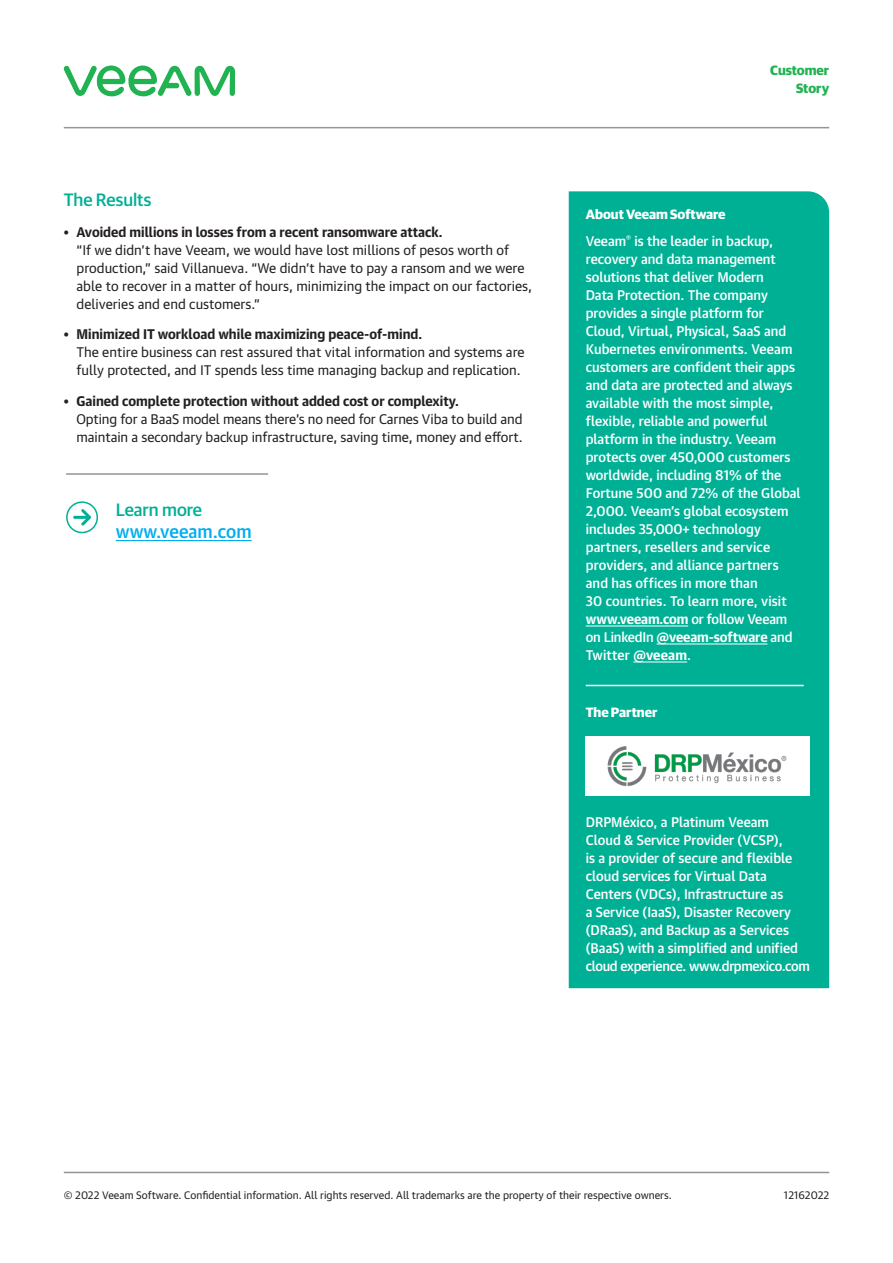
<style>
.page{position:relative;width:893px;height:1263px;background:#fff}
.page>*{position:absolute;margin:0;border:0;box-sizing:border-box;transform-origin:0 0}
.Subtitle_3_level{font:500 18px/22.5px "Guardian Text Sans Cy";color:#00aeef}
.Subtitle_3_level-2{font:500 18px "Guardian Sans Cy";color:#00b095}
.Intro_green_White_te{font:500 13.5px/18px "Guardian Text Sans Cy";color:#fff}
.bullets_1_level{font:13.5px/18px "Guardian Text Sans Cy";color:#231f20}
.t1{font:700 13.5px "Guardian Text Sans Cy";color:#231f20}
.Intro_green_White_he{font:700 13.5px "Guardian Sans Cy";color:#fff}
.t2{font:700 13.5px/18px "Guardian Sans Cy";color:#21b252;text-align:right}
.t3{font:10.5px "Guardian Text Sans Cy";color:#231f20}
.s1{font-family:"Guardian Sans Cy";color:#00b095}
.s2{font-weight:700}
</style>
<div class="page">
<hr style="left:64px;top:127px;width:765px;height:1px;background:#939598">
<hr style="left:64px;top:1172px;width:765px;height:1px;background:#939598">
<svg style="left:63px;top:65px;width:172px;height:31px"></svg>
<div style="left:569px;top:191px;width:260px;height:797px;background:#00b095"></div>
<hr style="left:586px;top:626px;width:102px;height:1px;background:#fff">
<hr style="left:657px;top:644px;width:110px;height:1px;background:#fff">
<hr style="left:633px;top:662px;width:54px;height:1px;background:#fff">
<hr style="left:586px;top:685px;width:218px;height:1px;background:#fff">
<div style="left:586px;top:736px;width:224px;height:60px;background:#fff"></div>
<img style="left:607px;top:746px;width:180px;height:41px">
<hr style="left:116px;top:540px;width:136px;height:1px;background:#00aeef">
<div style="left:66px;top:501px;width:32px;height:32px;border:2px solid #00b095;border-radius:50%"></div>
<svg style="left:79px;top:506px;width:15px;height:22px"></svg>
<hr style="left:75px;top:516px;width:14px;height:3px;background:#00b095">
<hr style="left:66px;top:473px;width:202px;height:2px;background:#939598">
<p class="Subtitle_3_level-2" style="left:64px;top:186px;width:89px">The Results</p>
<p class="t1" style="left:64px;top:220px;width:380px">• Avoided millions in losses from a recent ransomware attack.</p>
<p class="bullets_1_level" style="left:77px;top:239px;width:457px">“If we didn’t have Veeam, we would have lost millions of pesos worth of production,” said Villanueva. “We didn’t have to pay a ransom and we were able to recover in a matter of hours, minimizing the impact on our factories, deliveries and end customers.”</p>
<p class="t1" style="left:64px;top:323px;width:360px">• Minimized IT workload while maximizing peace-of-mind.</p>
<p class="bullets_1_level" style="left:77px;top:342px;width:450px">The entire business can rest assured that vital information and systems are fully protected, and IT spends less time managing backup and replication.</p>
<p class="t1" style="left:64px;top:390px;width:397px">• Gained complete protection without added cost or complexity.</p>
<p class="bullets_1_level" style="left:77px;top:409px;width:448px">Opting for a BaaS model means there’s no need for Carnes Viba to build and maintain a secondary backup infrastructure, saving time, money and effort.</p>
<p class="Subtitle_3_level" style="left:116px;top:496px;width:137px"><span class="s1">Learn more </span>www.veeam.com</p>
<p class="t2" style="left:770px;top:60px;width:60px">Customer<br>Story</p>
<p class="Intro_green_White_he" style="left:586px;top:204px;width:141px">About Veeam Software</p>
<p class="Intro_green_White_te" style="left:586px;top:230px;width:216px">Veeam<sup>®</sup> is the leader in backup, recovery and data management solutions that deliver Modern<br>Data Protection. The company provides a single platform for<br>Cloud, Virtual, Physical, SaaS and<br>Kubernetes environments. Veeam customers are confident their apps and data are protected and always available with the most simple, flexible, reliable and powerful platform in the industry. Veeam protects over 450,000 customers worldwide, including 81% of the<br>Fortune 500 and 72% of the Global<br>2,000. Veeam’s global ecosystem includes 35,000+ technology partners, resellers and service providers, and alliance partners and has offices in more than<br>30 countries. To learn more, visit <span class="s2">www.veeam.com</span> or follow Veeam on LinkedIn <span class="s2">@veeam-software</span> and<br>Twitter <span class="s2">@veeam</span>.</p>
<p class="Intro_green_White_he" style="left:586px;top:702px;width:73px">The Partner</p>
<p class="Intro_green_White_te" style="left:586px;top:811px;width:226px">DRPMéxico, a Platinum Veeam<br>Cloud &amp; Service Provider (VCSP),<br>is a provider of secure and flexible cloud services for Virtual Data Centers (VDCs), Infrastructure as<br>a Service (IaaS), Disaster Recovery (DRaaS), and Backup as a Services (BaaS) with a simplified and unified cloud experience. www.drpmexico.com</p>
<p class="t3" style="left:64px;top:1186px;width:610px">© 2022 Veeam Software. Confidential information. All rights reserved. All trademarks are the property of their respective owners.</p>
<p class="t3" style="left:784px;top:1186px;width:47px">12162022</p>
</div>
